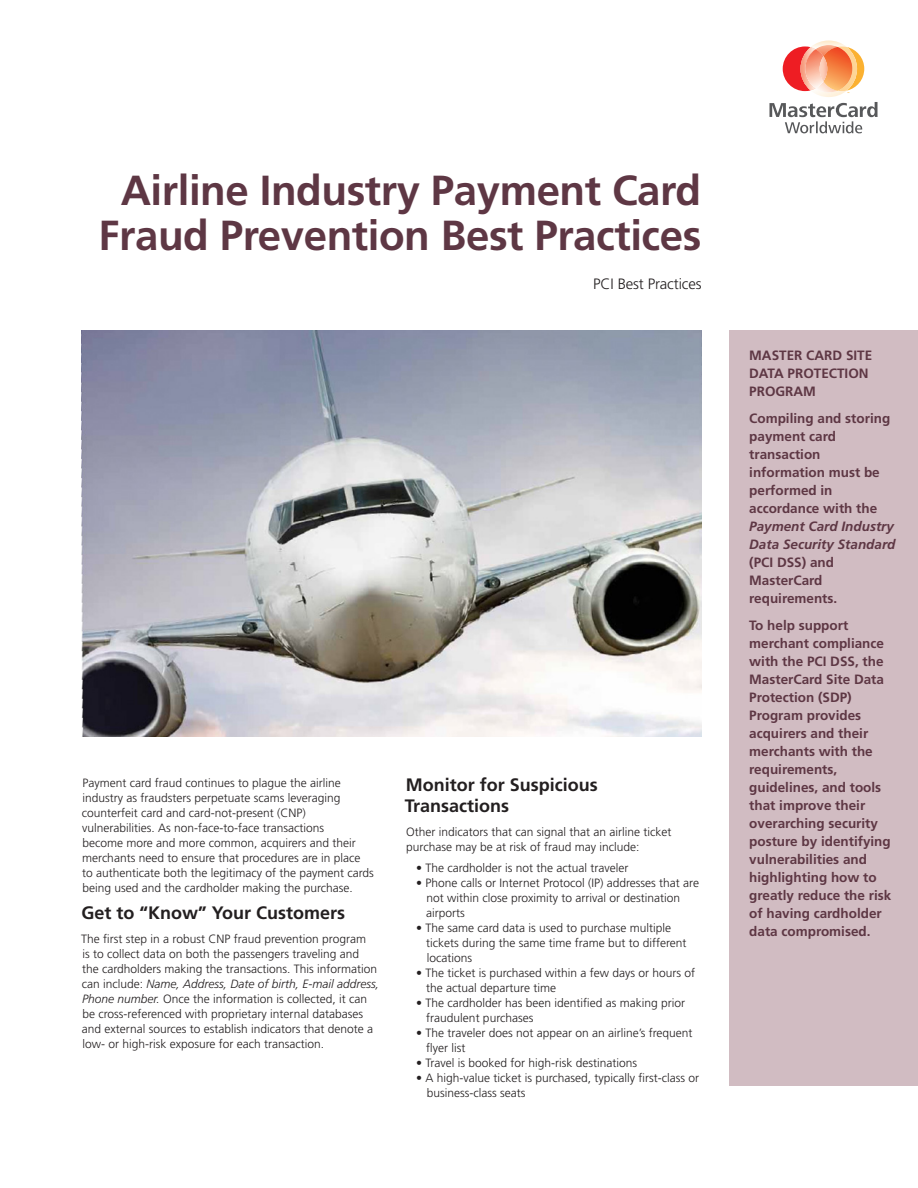
<style>
.page{position:relative;width:918px;height:1188px;background:#fff}
.page>*{position:absolute;margin:0;border:0;box-sizing:border-box;transform-origin:0 0}
._2-line_Masthead__Ke{font:700 42px/45px "Frutiger";letter-spacing:-.01em;color:#5e3744;text-align:center}
.Subheadline{font:700 18px/21px "Frutiger";color:#231f20}
.Newsletter_Descripti{font:300 15px "Frutiger";letter-spacing:-.01em;color:#231f20}
.Contents{font:700 13.5px/18px "Frutiger";color:#5e3744}
.Body{font:300 12px/15px "Frutiger";color:#231f20}
.Body_-_bullets{font:300 12px/15px "Frutiger";color:#231f20}
.Body_-_last_bullet{font:300 12px/15px "Frutiger";color:#231f20}
.s1{font-style:italic}
</style>
<div class="page">
<svg style="left:769px;top:41px;width:109px;height:92px"></svg>
<div style="left:729px;top:330px;width:189px;height:756px;background:#d1bcc2"></div>
<img style="left:81px;top:330px;width:621px;height:407px">
<p class="_2-line_Masthead__Ke" style="left:99px;top:168px;width:604px">Airline Industry Payment Card<br>Fraud Prevention Best Practices</p>
<p class="Newsletter_Descripti" style="left:593px;top:275px;width:110px">PCI Best Practices</p>
<p class="Body" style="left:82px;top:775px;width:294px">Payment card fraud continues to plague the airline industry as fraudsters perpetuate scams leveraging counterfeit card and card-not-present (CNP) vulnerabilities. As non-face-to-face transactions<br>become more and more common, acquirers and their merchants need to ensure that procedures are in place<br>to authenticate both the legitimacy of the payment cards being used and the cardholder making the purchase.</p>
<p class="Subheadline" style="left:81px;top:902px;width:265px">Get to “Know” Your Customers</p>
<p class="Body" style="left:81px;top:931px;width:299px">The first step in a robust CNP fraud prevention program<br>is to collect data on both the passengers traveling and<br>the cardholders making the transactions. This information can include: <span class="s1">Name, Address, Date of birth, E-mail address, Phone number.</span> Once the information is collected, it can be cross-referenced with proprietary internal databases and external sources to establish indicators that denote a low- or high-risk exposure for each transaction.</p>
<p class="Subheadline" style="left:405px;top:774px;width:195px">Monitor for Suspicious<br>Transactions</p>
<p class="Body" style="left:406px;top:825px;width:267px">Other indicators that can signal that an airline ticket purchase may be at risk of fraud may include:</p>
<p class="Body_-_bullets" style="left:416px;top:861px;width:214px">• The cardholder is not the actual traveler</p>
<p class="Body_-_bullets" style="left:426px;top:876px;width:274px;text-indent:-10px">• Phone calls or Internet Protocol (IP) addresses that are not within close proximity to arrival or destination airports</p>
<p class="Body_-_bullets" style="left:426px;top:921px;width:262px;text-indent:-10px">• The same card data is used to purchase multiple tickets during the same time frame but to different locations</p>
<p class="Body_-_bullets" style="left:426px;top:966px;width:270px;text-indent:-10px">• The ticket is purchased within a few days or hours of the actual departure time</p>
<p class="Body_-_bullets" style="left:426px;top:996px;width:260px;text-indent:-10px">• The cardholder has been identified as making prior fraudulent purchases</p>
<p class="Body_-_bullets" style="left:426px;top:1026px;width:268px;text-indent:-10px">• The traveler does not appear on an airline’s frequent flyer list</p>
<p class="Body_-_bullets" style="left:416px;top:1056px;width:222px">• Travel is booked for high-risk destinations</p>
<p class="Body_-_last_bullet" style="left:427px;top:1071px;width:274px;text-indent:-11px">• A high-value ticket is purchased, typically first-class or business-class seats</p>
<p class="Contents" style="left:749px;top:347px;width:125px">MASTER CARD SITE<br>DATA PROTECTION<br>PROGRAM</p>
<p class="Contents" style="left:749px;top:410px;width:148px">Compiling and storing payment card transaction information must be performed in accordance with the<br><span class="s1">Payment Card Industry<br>Data Security Standard </span>(PCI DSS) and<br>MasterCard requirements.</p>
<p class="Contents" style="left:749px;top:617px;width:144px">To help support merchant compliance with the PCI DSS, the<br>MasterCard Site Data<br>Protection (SDP)<br>Program provides acquirers and their merchants with the requirements, guidelines, and tools that improve their overarching security posture by identifying vulnerabilities and highlighting how to greatly reduce the risk of having cardholder data compromised.</p>
</div>
